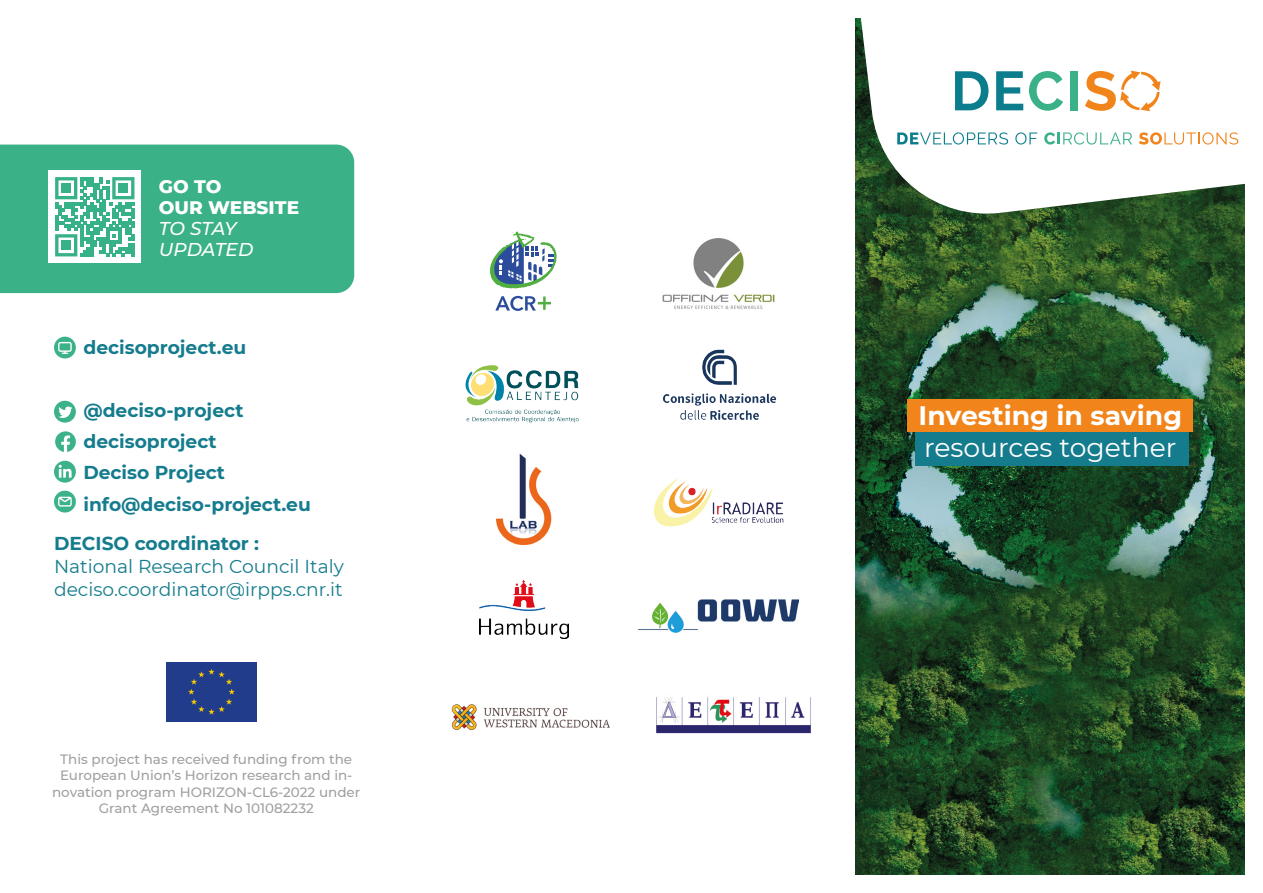
<style>
.page{position:relative;width:1263px;height:893px;background:#fff}
.page>*{position:absolute;margin:0;border:0;box-sizing:border-box;transform-origin:0 0}
.t1{font:700 26.7px "Montserrat";color:#fff}
.t2{font:26.7px "Montserrat";color:#fff}
.t3{font:700 18.6px "Montserrat";color:#157c8d}
.t4{font:18.6px "Montserrat";color:#157c8d}
.t5{font:800 18.6px "Montserrat";color:#fff}
.t6{font:italic 500 18.6px "Montserrat";letter-spacing:-.01em;color:#fff}
.t7{font:500 13.5px/16.5px "Montserrat";color:#a0a09f;text-align:center}
</style>
<div class="page">
<img style="left:856px;top:220px;width:389px;height:655px">
<div style="left:0;top:145px;width:354px;height:148px;background:#3ab187"></div>
<div style="left:167px;top:662px;width:89px;height:60px;background:#203c8a"></div>
<svg style="left:489px;top:231px;width:68px;height:80px"></svg>
<img style="left:663px;top:238px;width:111px;height:71px">
<img style="left:465px;top:365px;width:114px;height:58px">
<img style="left:663px;top:349px;width:114px;height:71px">
<img style="left:653px;top:478px;width:131px;height:49px">
<img style="left:497px;top:453px;width:54px;height:91px">
<img style="left:639px;top:599px;width:159px;height:34px">
<img style="left:479px;top:580px;width:90px;height:58px">
<img style="left:451px;top:704px;width:159px;height:27px">
<img style="left:656px;top:697px;width:155px;height:37px">
<svg style="left:855px;top:18px;width:390px;height:202px"></svg>
<svg style="left:955px;top:71px;width:33px;height:39px"></svg>
<svg style="left:996px;top:71px;width:27px;height:39px"></svg>
<svg style="left:1029px;top:71px;width:34px;height:40px"></svg>
<div style="left:1070px;top:71px;width:7px;height:39px;background:#3ab187"></div>
<svg style="left:1085px;top:71px;width:75px;height:40px"></svg>
<svg style="left:897px;top:132px;width:111px;height:13px"></svg>
<svg style="left:1015px;top:132px;width:22px;height:13px"></svg>
<svg style="left:1044px;top:132px;width:88px;height:13px"></svg>
<svg style="left:1139px;top:132px;width:99px;height:13px"></svg>
<svg style="left:54px;top:401px;width:22px;height:22px"></svg>
<svg style="left:54px;top:461px;width:22px;height:22px"></svg>
<svg style="left:54px;top:337px;width:22px;height:21px"></svg>
<svg style="left:54px;top:491px;width:22px;height:22px"></svg>
<svg style="left:58px;top:497px;width:14px;height:10px"></svg>
<svg style="left:55px;top:431px;width:21px;height:21px"></svg>
<div style="left:915px;top:429px;width:274px;height:37px;background:#157c8d"></div>
<div style="left:907px;top:400px;width:286px;height:32px;background:#f1841b"></div>
<div style="left:49px;top:171px;width:92px;height:92px;background:#fff"></div>
<svg style="left:55px;top:177px;width:79px;height:79px"></svg>
<div style="left:61px;top:183px;width:10px;height:10px;background:#37b188"></div>
<div style="left:119px;top:183px;width:9px;height:10px;background:#37b188"></div>
<div style="left:61px;top:241px;width:10px;height:9px;background:#37b188"></div>
<p class="t5" style="left:159px;top:173px;width:64px">GO TO</p>
<p class="t5" style="left:159px;top:194px;width:142px">OUR WEBSITE</p>
<p class="t6" style="left:159px;top:216px;width:79px">TO STAY</p>
<p class="t6" style="left:159px;top:237px;width:96px">UPDATED</p>
<p class="t3" style="left:83px;top:334px;width:164px">decisoproject.eu</p>
<p class="t3" style="left:83px;top:397px;width:162px">@deciso-project</p>
<p class="t3" style="left:83px;top:428px;width:135px">decisoproject</p>
<p class="t3" style="left:83px;top:459px;width:143px">Deciso Project</p>
<p class="t3" style="left:83px;top:491px;width:229px">info@deciso-project.eu</p>
<p class="t3" style="left:54px;top:530px;width:207px">DECISO coordinator :</p>
<p class="t4" style="left:54px;top:554px;width:291px">National Research Council Italy</p>
<p class="t4" style="left:54px;top:577px;width:290px">deciso.coordinator@irpps.cnr.it</p>
<p class="t7" style="left:52px;top:750px;width:310px">This project has received funding from the European Union’s Horizon research and in&shy;novation program HORIZON-CL6-2022 under Grant Agreement No 101082232</p>
<p class="t1" style="left:919px;top:396px;width:265px">Investing in saving</p>
<p class="t2" style="left:924px;top:429px;width:254px">resources together</p>
</div>
